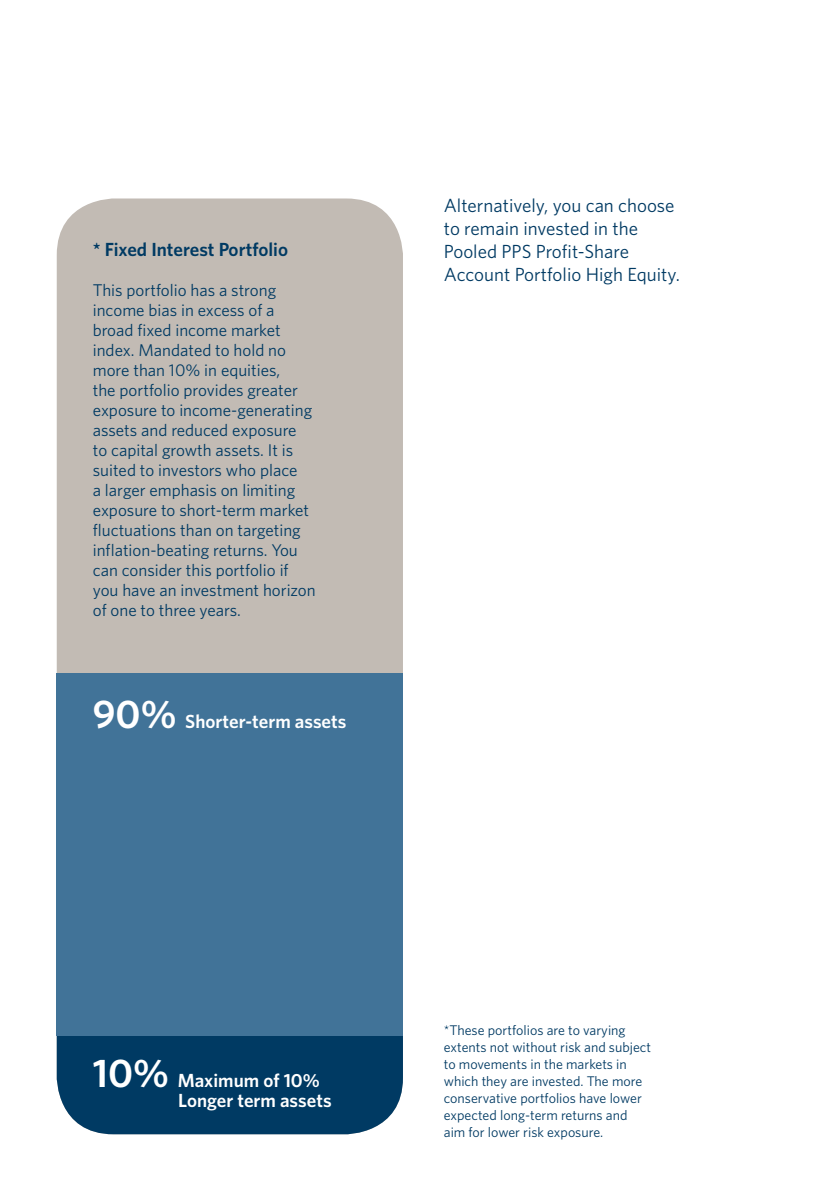
<style>
.page{position:relative;width:840px;height:1191px;background:#fff}
.page>*{position:absolute;margin:0;border:0;box-sizing:border-box;transform-origin:0 0}
.t1{font:19px/22.8px "Whitney";color:#003a63}
.t2{font:600 19px "Whitney";color:#fff}
.t3{font:600 19px "Whitney";color:#003a63}
.t4{font:17px/20px "Whitney";color:#003a63}
.t5{font:14px/17px "Whitney";color:#003a63}
.s1{font-size:40px}
</style>
<div class="page">
<div style="left:57px;top:198px;width:346px;height:936px;background:#c2bbb4;border-radius:57px"></div>
<div style="left:57px;top:1036px;width:346px;height:98px;background:#003a63"></div>
<div style="left:57px;top:673px;width:346px;height:363px;background:#417398"></div>
<p class="t3" style="left:93px;top:238px;width:197px">* Fixed Interest Portfolio</p>
<p class="t4" style="left:93px;top:280px;width:224px">This portfolio has a strong income bias in excess of a broad fixed income market index. Mandated to hold no more than 10% in equities,<br>the portfolio provides greater exposure to income-generating assets and reduced exposure<br>to capital growth assets. It is suited to investors who place<br>a larger emphasis on limiting exposure to short-term market fluctuations than on targeting inflation-beating returns. You can consider this portfolio if you have an investment horizon of one to three years.</p>
<p class="t2" style="left:93px;top:710px;width:255px"><span class="s1">90%</span> Shorter-term assets</p>
<p class="t1" style="left:443px;top:194px;width:237px">Alternatively, you can choose to remain invested in the<br>Pooled PPS Profit-Share<br>Account Portfolio High Equity.</p>
<p class="t2" style="left:93px;top:1069px;width:228px"><span class="s1">10%</span> Maximum of 10%</p>
<p class="t2" style="left:178px;top:1089px;width:155px">Longer term assets</p>
<p class="t5" style="left:443px;top:1021px;width:209px">*These portfolios are to varying extents not without risk and subject to movements in the markets in which they are invested. The more conservative portfolios have lower expected long-term returns and aim for lower risk exposure.</p>
</div>
